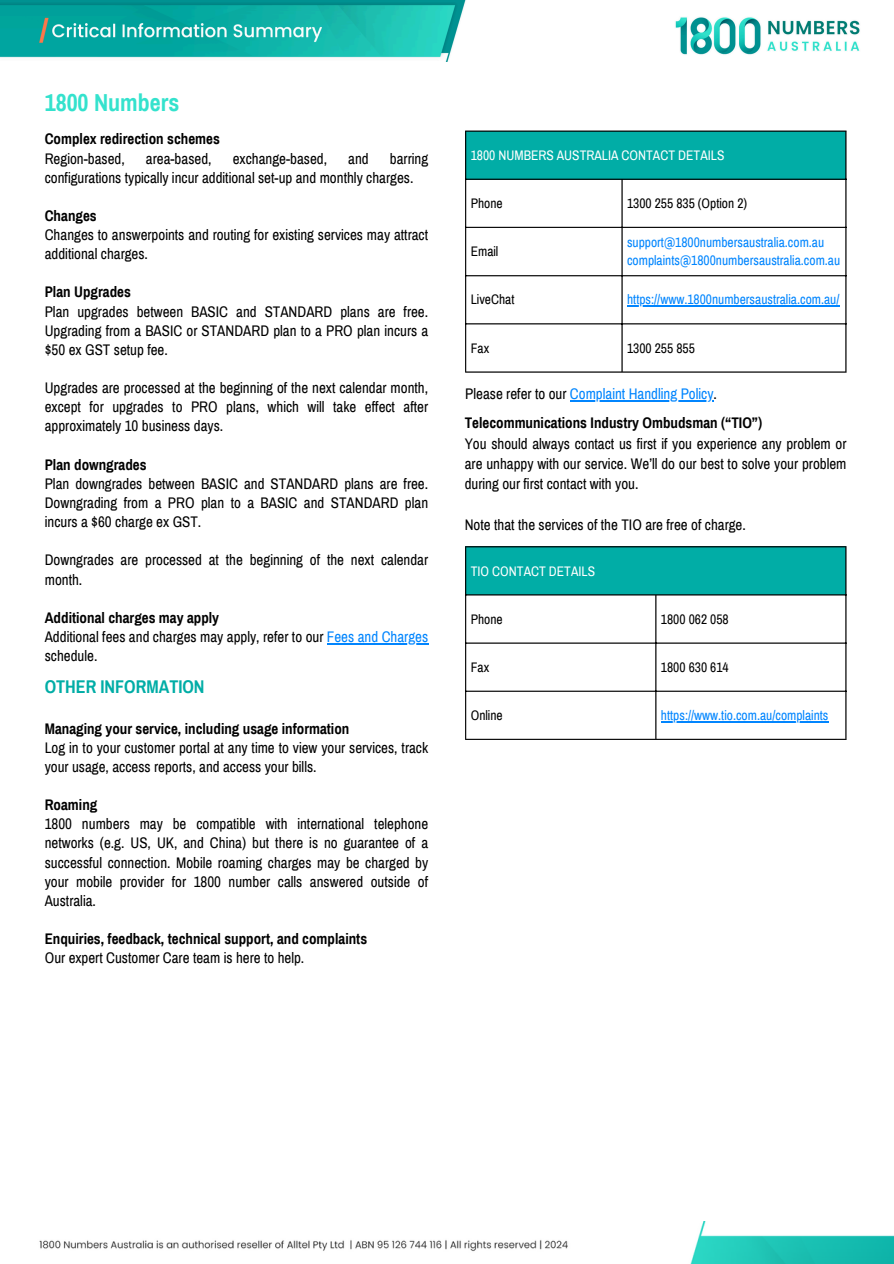
<style>
.page{position:relative;width:894px;height:1264px;background:#fff}
.page>*{position:absolute;margin:0;border:0;box-sizing:border-box;transform-origin:0 0}
.t1{font:700 24px "Archivo Narrow";color:#34e2cd}
.t2{font:700 18px "Archivo Narrow";color:#01ada6}
.t3{font:15px/19.2px "Archivo Narrow";color:#000;text-align:justify}
.t4{font:700 15px "Archivo Narrow";color:#000}
.t5{font:15px "Archivo Narrow";color:#0185fe}
.t6{font:13.5px "Archivo Narrow";color:#0185fe}
.t7{font:13.5px "Archivo Narrow";color:#000}
.t8{font:13.5px "Archivo Narrow";color:#fff}
.s1{color:#0185fe}
.s2{color:#000}
</style>
<div class="page">
<div style="left:465px;top:131px;width:381px;height:48px;background:#01ada6"></div>
<hr style="left:627px;top:305px;width:212px;height:2px;background:#0185fe">
<hr style="left:465px;top:132px;width:1px;height:239px;background:#000">
<hr style="left:621px;top:180px;width:1px;height:191px;background:#000">
<hr style="left:845px;top:132px;width:1px;height:239px;background:#000">
<hr style="left:465px;top:130px;width:381px;height:2px;background:#000">
<hr style="left:465px;top:179px;width:381px;height:1px;background:#000">
<hr style="left:465px;top:227px;width:381px;height:1px;background:#000">
<hr style="left:465px;top:275px;width:381px;height:1px;background:#000">
<hr style="left:465px;top:323px;width:381px;height:1px;background:#000">
<hr style="left:465px;top:371px;width:381px;height:1px;background:#000">
<div style="left:465px;top:546px;width:381px;height:49px;background:#01ada6"></div>
<hr style="left:660px;top:721px;width:168px;height:1px;background:#0185fe">
<hr style="left:465px;top:547px;width:1px;height:191px;background:#000">
<hr style="left:655px;top:595px;width:1px;height:143px;background:#000">
<hr style="left:845px;top:547px;width:1px;height:191px;background:#000">
<hr style="left:465px;top:546px;width:381px;height:1px;background:#000">
<hr style="left:465px;top:594px;width:381px;height:1px;background:#000">
<hr style="left:465px;top:642px;width:381px;height:1px;background:#000">
<hr style="left:465px;top:690px;width:381px;height:1px;background:#000">
<hr style="left:465px;top:738px;width:381px;height:2px;background:#000">
<img style="left:0;top:0;width:860px;height:62px">
<img style="left:39px;top:1221px;width:854px;height:42px">
<hr style="left:327px;top:643px;width:101px;height:1px;background:#0185fe">
<hr style="left:569px;top:400px;width:144px;height:1px;background:#0185fe">
<p class="t1" style="left:45px;top:89px;width:136px">1800 Numbers</p>
<p class="t4" style="left:45px;top:131px;width:176px">Complex redirection schemes</p>
<p class="t3" style="left:45px;top:149px;width:81px">Region-based,</p>
<p class="t3" style="left:146px;top:149px;width:67px">area-based,</p>
<p class="t3" style="left:233px;top:149px;width:96px">exchange-based,</p>
<p class="t3" style="left:348px;top:149px;width:22px">and</p>
<p class="t3" style="left:45px;top:149px;width:385px;text-indent:345px">barring configurations typically incur additional set-up and monthly charges.</p>
<p class="t4" style="left:45px;top:208px;width:53px">Changes</p>
<p class="t3" style="left:45px;top:225px;width:385px">Changes to answerpoints and routing for existing services may attract additional charges.</p>
<p class="t4" style="left:45px;top:284px;width:88px">Plan Upgrades</p>
<p class="t3" style="left:45px;top:302px;width:385px">Plan upgrades between BASIC and STANDARD plans are free.<br>Upgrading from a BASIC or STANDARD plan to a PRO plan incurs a $50 ex GST setup fee.</p>
<p class="t3" style="left:45px;top:378px;width:385px">Upgrades are processed at the beginning of the next calendar month, except for upgrades to PRO plans, which will take effect after approximately 10 business days.</p>
<p class="t4" style="left:45px;top:456px;width:103px">Plan downgrades</p>
<p class="t3" style="left:45px;top:474px;width:385px">Plan downgrades between BASIC and STANDARD plans are free.<br>Downgrading from a PRO plan to a BASIC and STANDARD plan incurs a $60 charge ex GST.</p>
<p class="t3" style="left:45px;top:550px;width:385px">Downgrades are processed at the beginning of the next calendar month.</p>
<p class="t4" style="left:45px;top:609px;width:176px">Additional charges may apply</p>
<p class="t3" style="left:45px;top:627px;width:385px">Additional fees and charges may apply, refer to our <span class="s1">Fees and Charges</span></p>
<p class="t3" style="left:45px;top:646px;width:54px">schedule.</p>
<p class="t2" style="left:45px;top:677px;width:161px">OTHER INFORMATION</p>
<p class="t4" style="left:45px;top:720px;width:306px">Managing your service, including usage information</p>
<p class="t3" style="left:45px;top:738px;width:385px">Log in to your customer portal at any time to view your services, track your usage, access reports, and access your bills.</p>
<p class="t4" style="left:45px;top:797px;width:54px">Roaming</p>
<p class="t3" style="left:45px;top:814px;width:385px">1800 numbers may be compatible with international telephone networks (e.g. US, UK, and China) but there is no guarantee of a successful connection. Mobile roaming charges may be charged by your mobile provider for 1800 number calls answered outside of Australia.</p>
<p class="t4" style="left:45px;top:931px;width:324px">Enquiries, feedback, technical support, and complaints</p>
<p class="t3" style="left:45px;top:948px;width:261px">Our expert Customer Care team is here to help.</p>
<p class="t8" style="left:470px;top:148px;width:255px">1800 NUMBERS AUSTRALIA CONTACT DETAILS</p>
<h1 class="t7" style="left:470px;top:196px;width:34px">Phone</h1>
<p class="t7" style="left:627px;top:196px;width:122px">1300 255 835 (Option 2)</p>
<p class="t7" style="left:470px;top:244px;width:29px">Email</p>
<p class="t6" style="left:627px;top:235px;width:199px">support@1800numbersaustralia.com.au</p>
<p class="t6" style="left:627px;top:253px;width:215px">complaints@1800numbersaustralia.com.au</p>
<p class="t7" style="left:470px;top:292px;width:45px">LiveChat</p>
<p class="t6" style="left:627px;top:292px;width:214px">https://www.1800numbersaustralia.com.au/</p>
<p class="t7" style="left:470px;top:341px;width:20px">Fax</p>
<p class="t7" style="left:627px;top:341px;width:69px">1300 255 855</p>
<p class="t5" style="left:465px;top:386px;width:253px"><span class="s2">Please refer to our</span> Complaint Handling Policy<span class="s2">.</span></p>
<p class="t4" style="left:464px;top:415px;width:299px">Telecommunications Industry Ombudsman (“TIO”)</p>
<p class="t3" style="left:464px;top:433px;width:383px;line-height:20.2px">You should always contact us first if you experience any problem or are unhappy with our service. We’ll do our best to solve your problem during our first contact with you.</p>
<p class="t3" style="left:464px;top:515px;width:282px">Note that the services of the TIO are free of charge.</p>
<p class="t8" style="left:470px;top:563px;width:126px">TIO CONTACT DETAILS</p>
<p class="t7" style="left:470px;top:611px;width:34px">Phone</p>
<p class="t7" style="left:660px;top:611px;width:69px">1800 062 058</p>
<p class="t7" style="left:470px;top:660px;width:20px">Fax</p>
<h2 class="t7" style="left:660px;top:660px;width:69px">1800 630 614</h2>
<p class="t7" style="left:470px;top:708px;width:33px">Online</p>
<p class="t6" style="left:660px;top:708px;width:169px">https://www.tio.com.au/complaints</p>
</div>
